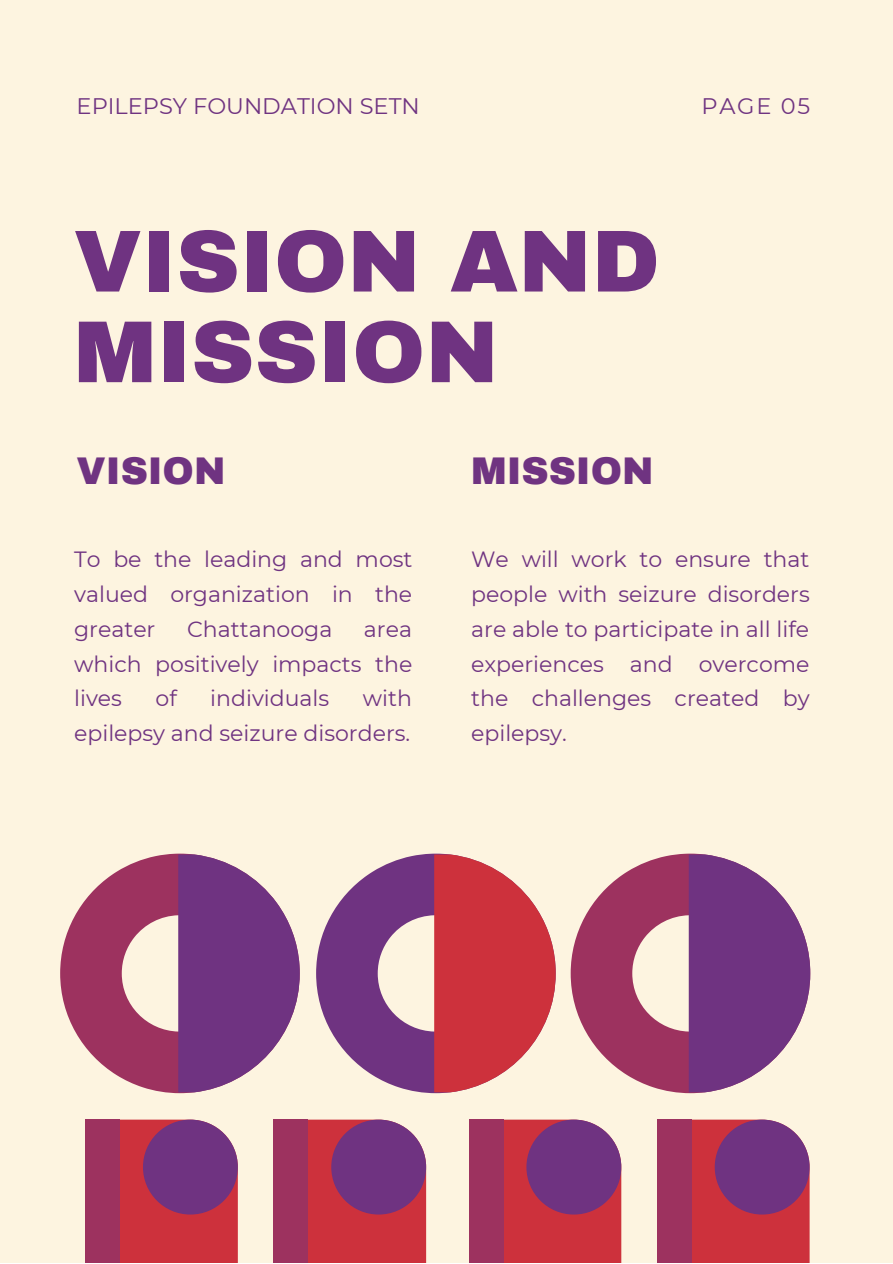
<style>
.page{position:relative;width:893px;height:1264px;background:#fff}
.page>*{position:absolute;margin:0;border:0;box-sizing:border-box;transform-origin:0 0}
.t1{font:900 87.9px/90.6px "Archivo";color:#6f3381}
.t2{font:900 37.65px "Archivo";color:#6f3381}
.t3{font:22.5px "Montserrat";color:#6f3381}
.t4{font:22.05px/34.8px "Montserrat";color:#6f3381;text-align:justify}
</style>
<div class="page">
<div style="left:0;top:0;width:892px;height:1262px;background:#fdf4e0"></div>
<svg style="left:316px;top:853px;width:137px;height:240px;fill:#6f3381"></svg>
<svg style="left:434px;top:854px;width:121px;height:238px"></svg>
<svg style="left:60px;top:853px;width:137px;height:240px;fill:#9d325f"></svg>
<svg style="left:178px;top:854px;width:122px;height:238px"></svg>
<svg style="left:570px;top:853px;width:137px;height:240px;fill:#9d325f"></svg>
<svg style="left:688px;top:854px;width:122px;height:238px"></svg>
<svg style="left:503px;top:1119px;width:118px;height:143px;background:#ce3b45"></svg>
<div style="left:526px;top:1119px;width:95px;height:95px;background:#6f3381;border-radius:50%"></div>
<div style="left:469px;top:1119px;width:34px;height:143px;background:#9d325f"></div>
<svg style="left:691px;top:1119px;width:118px;height:143px;background:#ce3b45"></svg>
<div style="left:714px;top:1119px;width:95px;height:95px;background:#6f3381;border-radius:50%"></div>
<div style="left:657px;top:1119px;width:34px;height:143px;background:#9d325f"></div>
<svg style="left:120px;top:1119px;width:118px;height:143px;background:#cf3b45"></svg>
<div style="left:143px;top:1119px;width:95px;height:95px;background:#6f3381;border-radius:50%"></div>
<div style="left:86px;top:1119px;width:34px;height:143px;background:#9d325f"></div>
<div style="left:308px;top:1119px;width:118px;height:143px;background:#cd313c"></div>
<div style="left:331px;top:1119px;width:95px;height:95px;background:#6f3381;border-radius:50%"></div>
<div style="left:274px;top:1119px;width:34px;height:143px;background:#9d325f"></div>
<p class="t3" style="left:77px;top:92px;width:345px">EPILEPSY FOUNDATION SETN</p>
<h1 class="t1" style="left:74px;top:217px;width:588px">VISION AND<br>MISSION</h1>
<h2 class="t2" style="left:77px;top:451px;width:150px">VISION</h2>
<h2 class="t2" style="left:471px;top:451px;width:184px">MISSION</h2>
<p class="t3" style="left:701px;top:92px;width:110px">PAGE 05</p>
<p class="t4" style="left:74px;top:541px;width:340px">To be the leading and most valued organization in the greater</p>
<p class="t4" style="left:187px;top:611px;width:147px">Chattanooga</p>
<p class="t4" style="left:74px;top:611px;width:340px;text-indent:290px">area which positively impacts the lives</p>
<p class="t4" style="left:155px;top:681px;width:23px">of</p>
<p class="t4" style="left:210px;top:681px;width:120px">individuals</p>
<p class="t4" style="left:74px;top:681px;width:339px;text-align:right">with<br>epilepsy and seizure disorders.</p>
<p class="t4" style="left:471px;top:541px;width:340px">We will work to ensure that people with seizure disorders are able to participate in all life experiences and overcome the challenges created by epilepsy.</p>
</div>
